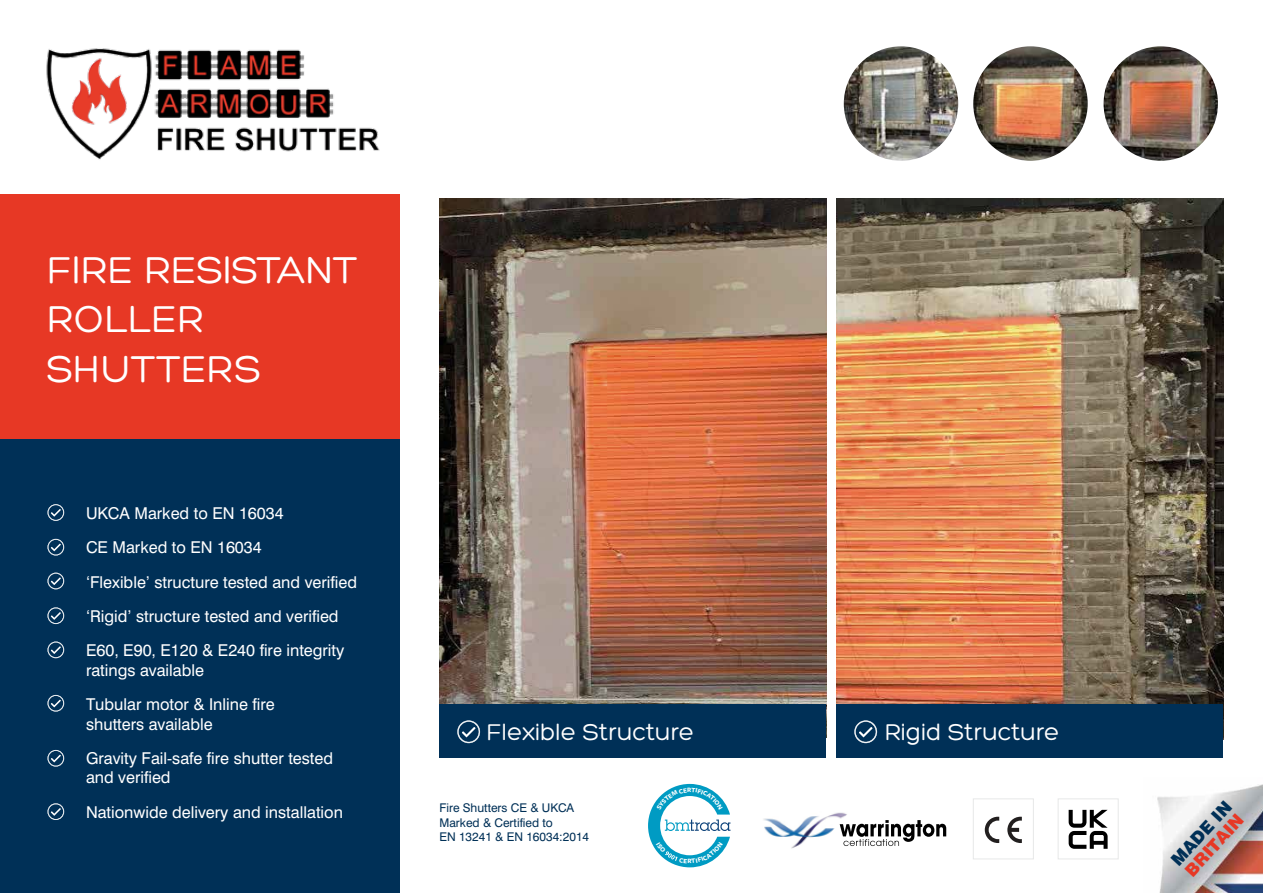
<style>
.page{position:relative;width:1263px;height:893px;background:#fff}
.page>*{position:absolute;margin:0;border:0;box-sizing:border-box;transform-origin:0 0}
.t1{font:40.5px/49.5px "Hero";color:#fff}
.t2{font:24.75px "Hero";color:#fff}
.t3{font:900 17.1px "Swiss 721 BT";color:#e73825}
.t4{font:900 17.1px "Swiss 721 BT";color:#003057}
.t5{font:16.35px/34.2px "Swiss 721 BT";color:#fff}
.t6{font:12px/14.4px "Swiss 721 BT";color:#003057}
</style>
<div class="page">
<svg style="left:851px;top:820px;width:95px;height:26px"></svg>
<img style="left:763px;top:812px;width:88px;height:37px">
<svg style="left:1069px;top:810px;width:38px;height:39px"></svg>
<svg style="left:985px;top:817px;width:14px;height:26px"></svg>
<svg style="left:1007px;top:817px;width:15px;height:26px"></svg>
<img style="left:1157px;top:784px;width:106px;height:109px">
<div style="left:0;top:199px;width:400px;height:694px;background:#003057"></div>
<div style="left:0;top:194px;width:400px;height:245px;background:#e73825"></div>
<img style="left:46px;top:48px;width:334px;height:112px">
<img style="left:439px;top:199px;width:387px;height:506px">
<div style="left:439px;top:705px;width:387px;height:53px;background:#003057"></div>
<img style="left:836px;top:199px;width:387px;height:506px">
<svg style="left:457px;top:720px;width:23px;height:23px"></svg>
<div style="left:836px;top:705px;width:387px;height:53px;background:#003057"></div>
<svg style="left:854px;top:720px;width:23px;height:23px"></svg>
<svg style="left:47px;top:504px;width:17px;height:17px"></svg>
<svg style="left:47px;top:539px;width:17px;height:17px"></svg>
<svg style="left:47px;top:573px;width:17px;height:16px"></svg>
<svg style="left:47px;top:607px;width:17px;height:17px"></svg>
<svg style="left:47px;top:641px;width:17px;height:17px"></svg>
<svg style="left:47px;top:695px;width:17px;height:17px"></svg>
<svg style="left:47px;top:750px;width:17px;height:17px"></svg>
<svg style="left:47px;top:803px;width:17px;height:17px"></svg>
<div style="left:973px;top:798px;width:61px;height:61px;border:1px solid #e7e8e8"></div>
<div style="left:1058px;top:798px;width:60px;height:61px;border:1px solid #e7e8e8"></div>
<img style="left:844px;top:46px;width:114px;height:115px;border-radius:57px">
<img style="left:973px;top:46px;width:115px;height:115px;border-radius:57px">
<img style="left:1103px;top:46px;width:115px;height:115px;border-radius:57px">
<svg style="left:648px;top:784px;width:82px;height:83px"></svg>
<h1 class="t1" style="left:47px;top:245px;width:312px">FIRE RESISTANT<br>ROLLER<br>SHUTTERS</h1>
<p class="t5" style="left:86px;top:496px;width:273px">UKCA Marked to EN 16034<br>CE Marked to EN 16034<br>‘Flexible’ structure tested and verified ‘Rigid’ structure tested and verified<br>E60, E90, E120 &amp; E240 fire integrity</p>
<p class="t5" style="left:86px;top:653px;width:190px">ratings available<br>Tubular motor &amp; Inline fire</p>
<p class="t5" style="left:86px;top:706px;width:249px">shutters available<br>Gravity Fail-safe fire shutter tested</p>
<p class="t5" style="left:86px;top:760px;width:258px">and verified<br>Nationwide delivery and installation</p>
<h2 class="t2" style="left:487px;top:719px;width:209px">Flexible Structure</h2>
<h2 class="t2" style="left:885px;top:719px;width:176px">Rigid Structure</h2>
<p class="t6" style="left:439px;top:801px;width:151px">Fire Shutters CE &amp; UKCA<br>Marked &amp; Certified to<br>EN 13241 &amp; EN 16034:2014</p>
<p class="t4" style="left:1166px;top:856px;width:82px;rotate:-47deg">MADE IN</p>
<p class="t3" style="left:1180px;top:866px;width:79px;rotate:-47deg">BRITAIN</p>
</div>
